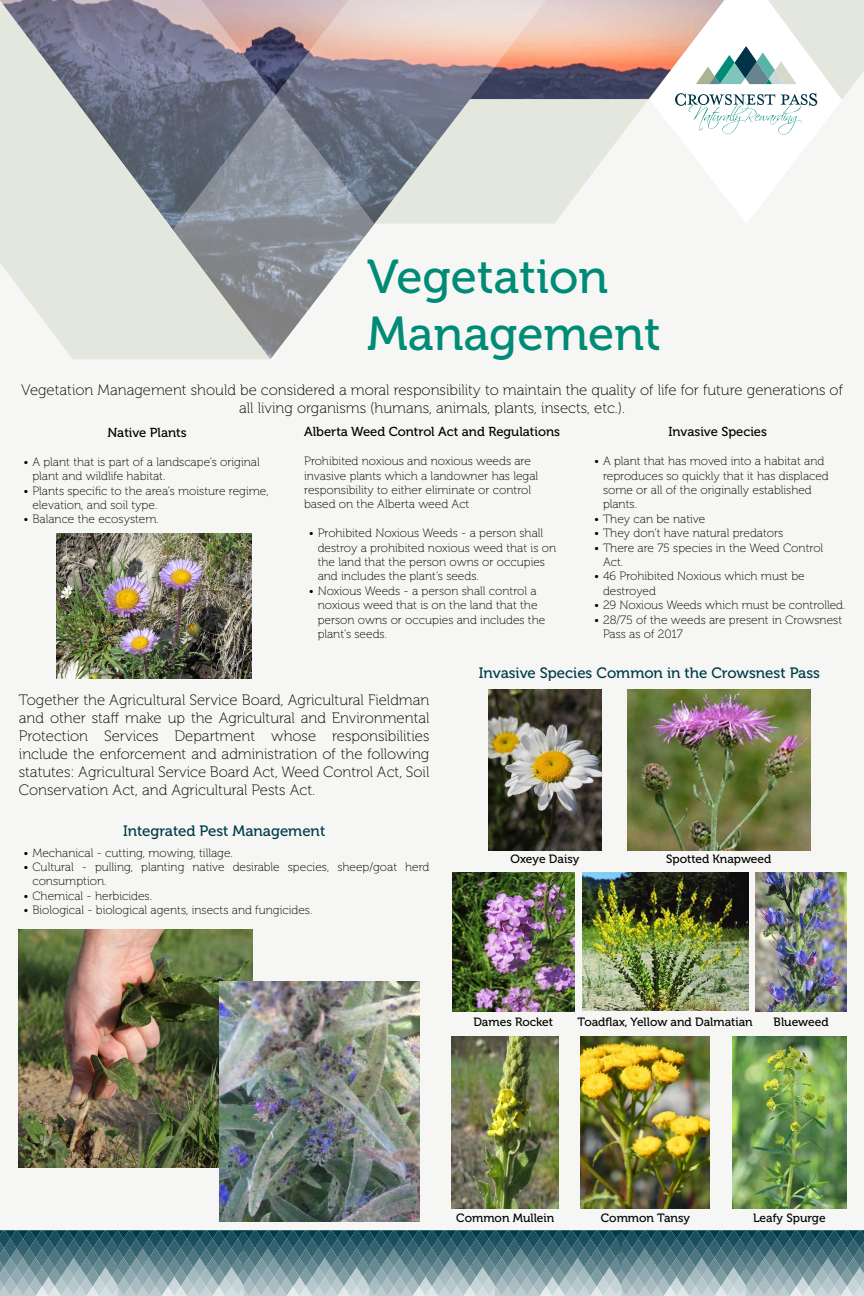
<style>
.page{position:relative;width:864px;height:1296px;background:#f6f7f4}
.page>*{position:absolute;margin:0;border:0;box-sizing:border-box;transform-origin:0 0}
.t1{font:47.5px/57px "Museo 500";color:#008b77}
.t2{font:15px/18px "Museo 100";color:#000;text-align:center}
.t3{font:15px "Museo 500";color:#003b4a}
.t4{font:13px "Museo 500";color:#000}
.t5{font:12px/14.4px "Museo 100";color:#000}
.t6{font:12px "Museo 500";color:#000}
</style>
<div class="page">
<svg style="left:0;top:1230px;width:864px;height:66px;background:#6a8c95"></svg>
<svg style="left:0;top:0;width:374px;height:359px;background:#acaeb2"></svg>
<svg style="left:375px;top:0;width:489px;height:224px"></svg>
<img style="left:627px;top:690px;width:183px;height:160px">
<img style="left:488px;top:690px;width:113px;height:160px">
<img style="left:581px;top:1036px;width:129px;height:172px">
<img style="left:452px;top:1036px;width:107px;height:172px">
<img style="left:732px;top:1036px;width:115px;height:172px">
<img style="left:756px;top:873px;width:91px;height:139px">
<img style="left:452px;top:873px;width:122px;height:139px">
<img style="left:582px;top:873px;width:166px;height:138px">
<img style="left:57px;top:534px;width:195px;height:144px">
<img style="left:19px;top:930px;width:233px;height:238px">
<img style="left:220px;top:982px;width:200px;height:240px">
<h1 class="t1" style="left:367px;top:249px;width:295px">Vegetation<br>Management</h1>
<p class="t2" style="left:21px;top:381px;width:823px">Vegetation Management should be considered a moral responsibility to maintain the quality of life for future generations of all living organisms (humans, animals, plants, insects, etc.).</p>
<p class="t4" style="left:108px;top:425px;width:81px">Native Plants</p>
<p class="t5" style="left:32px;top:455px;width:229px;text-indent:-9px">• A plant that is part of a landscape’s original plant and wildlife habitat.</p>
<p class="t5" style="left:32px;top:484px;width:238px;text-indent:-9px">• Plants specific to the area’s moisture regime, elevation, and soil type.</p>
<p class="t5" style="left:23px;top:512px;width:137px">• Balance the ecosystem.</p>
<p class="t4" style="left:304px;top:425px;width:257px">Alberta Weed Control Act and Regulations</p>
<p class="t5" style="left:304px;top:454px;width:236px">Prohibited noxious and noxious weeds are invasive plants which a landowner has legal responsibility to either eliminate or control based on the Alberta weed Act</p>
<p class="t5" style="left:318px;top:526px;width:240px;text-indent:-9px">• Prohibited Noxious Weeds - a person shall destroy a prohibited noxious weed that is on the land that the person owns or occupies and includes the plant’s seeds.</p>
<p class="t5" style="left:318px;top:584px;width:229px;text-indent:-9px">• Noxious Weeds - a person shall control a noxious weed that is on the land that the person owns or occupies and includes the plant’s seeds.</p>
<p class="t4" style="left:668px;top:425px;width:100px">Invasive Species</p>
<p class="t5" style="left:603px;top:454px;width:227px;text-indent:-9px">• A plant that has moved into a habitat and reproduces so quickly that it has displaced some or all of the originally established plants.</p>
<p class="t5" style="left:594px;top:512px;width:113px">• They can be native</p>
<p class="t5" style="left:594px;top:526px;width:191px">• They don’t have natural predators</p>
<p class="t5" style="left:603px;top:541px;width:222px;text-indent:-9px">• There are 75 species in the Weed Control<br>Act.</p>
<p class="t5" style="left:603px;top:569px;width:203px;text-indent:-9px">• 46 Prohibited Noxious which must be destroyed</p>
<p class="t5" style="left:594px;top:598px;width:253px">• 29 Noxious Weeds which must be controlled.</p>
<p class="t5" style="left:603px;top:613px;width:241px;text-indent:-9px">• 28/75 of the weeds are present in Crowsnest<br>Pass as of 2017</p>
<p class="t3" style="left:479px;top:665px;width:343px">Invasive Species Common in the Crowsnest Pass</p>
<p class="t2" style="left:19px;top:692px;width:412px;text-align:justify">Together the Agricultural Service Board, Agricultural Fieldman and other staff make up the Agricultural and Environmental Protection Services Department whose responsibilities include the enforcement and administration of the following statutes: Agricultural Service Board Act, Weed Control Act, Soil Conservation Act, and Agricultural Pests Act.</p>
<p class="t3" style="left:123px;top:823px;width:204px">Integrated Pest Management</p>
<p class="t5" style="left:23px;top:845px;width:211px">• Mechanical - cutting, mowing, tillage.</p>
<p class="t5" style="left:32px;top:860px;width:399px;text-indent:-9px">• Cultural - pulling, planting native desirable species, sheep/goat herd consumption.</p>
<p class="t5" style="left:23px;top:889px;width:130px">• Chemical - herbicides.</p>
<p class="t5" style="left:23px;top:903px;width:290px">• Biological - biological agents, insects and fungicides.</p>
<p class="t6" style="left:511px;top:853px;width:70px">Oxeye Daisy</p>
<p class="t6" style="left:666px;top:853px;width:107px">Spotted Knapweed</p>
<p class="t6" style="left:473px;top:1016px;width:81px">Dames Rocket</p>
<p class="t6" style="left:578px;top:1016px;width:177px">Toadflax, Yellow and Dalmatian</p>
<p class="t6" style="left:774px;top:1016px;width:57px">Blueweed</p>
<p class="t6" style="left:456px;top:1211px;width:100px">Common Mullein</p>
<p class="t6" style="left:601px;top:1211px;width:91px">Common Tansy</p>
<p class="t6" style="left:753px;top:1211px;width:74px">Leafy Spurge</p>
</div>
